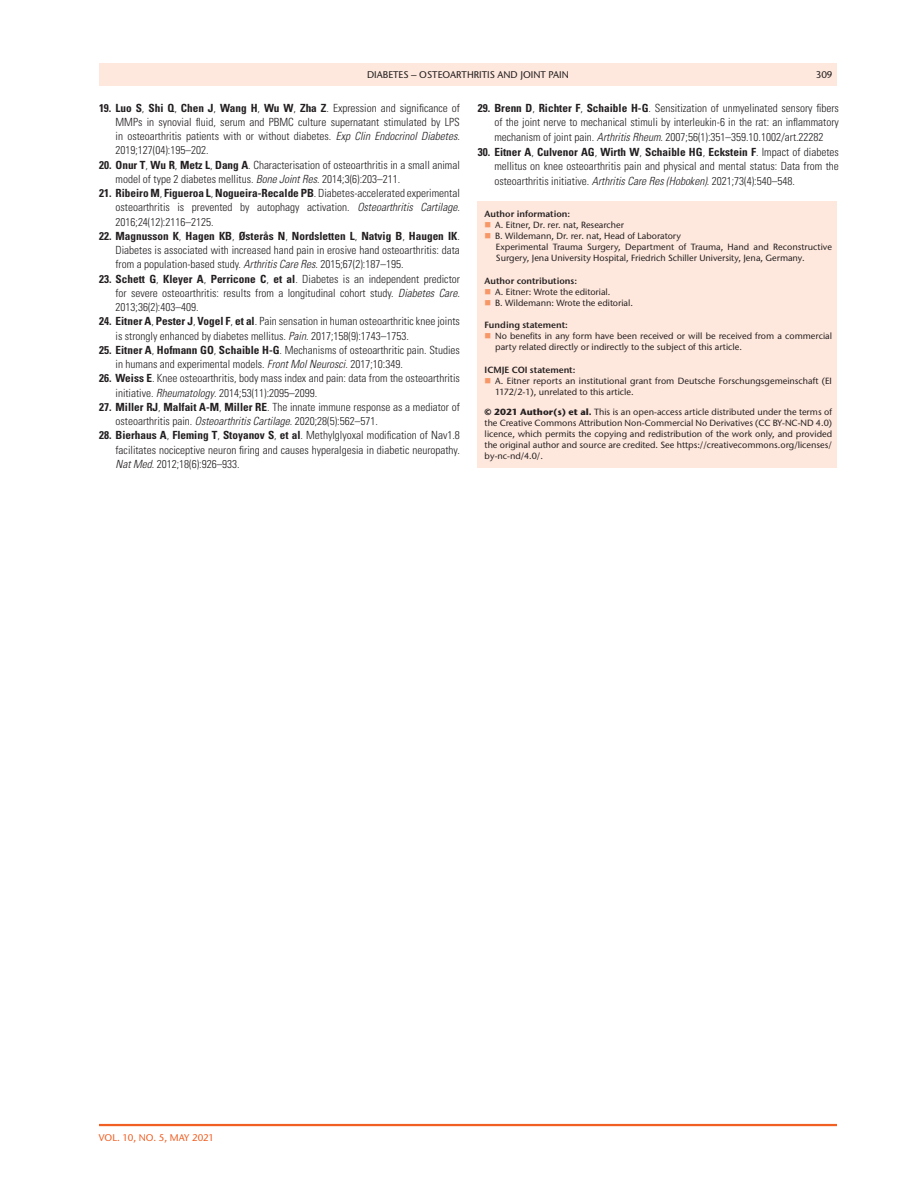
<style>
.page{position:relative;width:918px;height:1188px;background:#fff}
.page>*{position:absolute;margin:0;border:0;box-sizing:border-box;transform-origin:0 0}
.t1{font:300 condensed 11.25px/14.2px "Univers LT Std";color:#231f20;text-align:justify}
.t2{font:500 9.75px "Stone Sans ITC Pro";color:#231f20}
.t3{font:500 9.75px "Stone Sans ITC Pro";color:#f15f23}
.t4{font:500 9px/10.9px "Stone Sans ITC Pro";color:#231f20}
.t5{font:600 9px "Stone Sans ITC Pro";color:#231f20}
.s1{font-weight:700}
.s2{font-style:italic}
</style>
<div class="page">
<hr style="left:99px;top:1124px;width:738px;height:2px;background:#f15f23">
<div style="left:99px;top:63px;width:738px;height:23px;background:#fee7dc"></div>
<div style="left:477px;top:201px;width:360px;height:267px;background:#fee7dc"></div>
<p class="t2" style="left:367px;top:68px;width:203px">DIABETES – OSTEOARTHRITIS AND JOINT PAIN</p>
<p class="t2" style="left:816px;top:68px;width:18px">309</p>
<p class="t1" style="left:116px;top:101px;width:346px;text-indent:-17px"><span class="s1">19. Luo S</span>, <span class="s1">Shi Q</span>, <span class="s1">Chen J</span>, <span class="s1">Wang H</span>, <span class="s1">Wu W</span>, <span class="s1">Zha Z</span>. Expression and significance of MMPs in synovial fluid, serum and PBMC culture supernatant stimulated by LPS in osteoarthritis patients with or without diabetes. <span class="s2">Exp Clin Endocrinol Diabetes</span>.<br>2019;127(04):195–202.</p>
<p class="t1" style="left:116px;top:158px;width:346px;text-indent:-17px"><span class="s1">20. Onur T</span>, <span class="s1">Wu R</span>, <span class="s1">Metz L</span>, <span class="s1">Dang A</span>. Characterisation of osteoarthritis in a small animal model of type 2 diabetes mellitus. <span class="s2">Bone Joint Res</span>. 2014;3(6):203–211.</p>
<p class="t1" style="left:116px;top:186px;width:346px;text-indent:-17px"><span class="s1">21. Ribeiro M</span>, <span class="s1">Figueroa L</span>, <span class="s1">Nogueira-Recalde PB</span>. Diabetes-accelerated experimental osteoarthritis is prevented by autophagy activation. <span class="s2">Osteoarthritis Cartilage</span>.<br>2016;24(12):2116–2125.</p>
<p class="t1" style="left:116px;top:229px;width:346px;text-indent:-17px"><span class="s1">22. Magnusson K</span>, <span class="s1">Hagen KB</span>, <span class="s1">Østerås N</span>, <span class="s1">Nordsletten L</span>, <span class="s1">Natvig B</span>, <span class="s1">Haugen IK</span>.<br>Diabetes is associated with increased hand pain in erosive hand osteoarthritis: data from a population-based study. <span class="s2">Arthritis Care Res</span>. 2015;67(2):187–195.</p>
<p class="t1" style="left:116px;top:272px;width:346px;text-indent:-17px"><span class="s1">23. Schett G</span>, <span class="s1">Kleyer A</span>, <span class="s1">Perricone C</span>, <span class="s1">et al</span>. Diabetes is an independent predictor for severe osteoarthritis: results from a longitudinal cohort study. <span class="s2">Diabetes Care</span>.<br>2013;36(2):403–409.</p>
<p class="t1" style="left:116px;top:314px;width:346px;text-indent:-17px"><span class="s1">24. Eitner A</span>, <span class="s1">Pester J</span>, <span class="s1">Vogel F</span>, <span class="s1">et al</span>. Pain sensation in human osteoarthritic knee joints is strongly enhanced by diabetes mellitus. <span class="s2">Pain</span>. 2017;158(9):1743–1753.</p>
<p class="t1" style="left:116px;top:343px;width:346px;text-indent:-17px"><span class="s1">25. Eitner A</span>, <span class="s1">Hofmann GO</span>, <span class="s1">Schaible H-G</span>. Mechanisms of osteoarthritic pain. Studies in humans and experimental models. <span class="s2">Front Mol Neurosci</span>. 2017;10:349.</p>
<p class="t1" style="left:116px;top:371px;width:346px;text-indent:-17px"><span class="s1">26. Weiss E</span>. Knee osteoarthritis, body mass index and pain: data from the osteoarthritis initiative. <span class="s2">Rheumatology</span>. 2014;53(11):2095–2099.</p>
<p class="t1" style="left:116px;top:400px;width:346px;text-indent:-17px"><span class="s1">27. Miller RJ</span>, <span class="s1">Malfait A-M</span>, <span class="s1">Miller RE</span>. The innate immune response as a mediator of osteoarthritis pain. <span class="s2">Osteoarthritis Cartilage</span>. 2020;28(5):562–571.</p>
<p class="t1" style="left:116px;top:428px;width:346px;text-indent:-16px"><span class="s1">28. Bierhaus A</span>, <span class="s1">Fleming T</span>, <span class="s1">Stoyanov S</span>, <span class="s1">et al</span>. Methylglyoxal modification of Nav1.8 facilitates nociceptive neuron firing and causes hyperalgesia in diabetic neuropathy.<br><span class="s2">Nat Med</span>. 2012;18(6):926–933.</p>
<p class="t1" style="left:494px;top:100px;width:346px;line-height:14.7px;text-indent:-17px"><span class="s1">29. Brenn D</span>, <span class="s1">Richter F</span>, <span class="s1">Schaible H-G</span>. Sensitization of unmyelinated sensory fibers of the joint nerve to mechanical stimuli by interleukin-6 in the rat: an inflammatory mechanism of joint pain. <span class="s2">Arthritis Rheum</span>. 2007;56(1):351–359.10.1002/art.22282</p>
<p class="t1" style="left:494px;top:144px;width:346px;line-height:14.7px;text-indent:-17px"><span class="s1">30. Eitner A</span>, <span class="s1">Culvenor AG</span>, <span class="s1">Wirth W</span>, <span class="s1">Schaible HG</span>, <span class="s1">Eckstein F</span>. Impact of diabetes mellitus on knee osteoarthritis pain and physical and mental status: Data from the osteoarthritis initiative. <span class="s2">Arthritis Care Res (Hoboken)</span>. 2021;73(4):540–548.</p>
<p class="t5" style="left:485px;top:208px;width:87px">Author information:</p>
<p class="t4" style="left:495px;top:219px;width:338px">A. Eitner, Dr. rer. nat, Researcher<br>B. Wildemann, Dr. rer. nat, Head of Laboratory<br>Experimental Trauma Surgery, Department of Trauma, Hand and Reconstructive Surgery, Jena University Hospital, Friedrich Schiller University, Jena, Germany.</p>
<p class="t5" style="left:485px;top:275px;width:94px">Author contributions:</p>
<p class="t4" style="left:495px;top:286px;width:139px">A. Eitner: Wrote the editorial.<br>B. Wildemann: Wrote the editorial.</p>
<p class="t5" style="left:485px;top:320px;width:85px">Funding statement:</p>
<p class="t4" style="left:495px;top:331px;width:338px">No benefits in any form have been received or will be received from a commercial party related directly or indirectly to the subject of this article.</p>
<p class="t5" style="left:485px;top:364px;width:92px">ICMJE COI statement:</p>
<p class="t4" style="left:495px;top:376px;width:338px">A. Eitner reports an institutional grant from Deutsche Forschungsgemeinschaft (EI<br>1172/2-1), unrelated to this article.</p>
<p class="t4" style="left:485px;top:406px;width:349px;text-align:justify"><span class="s1">© 2021 Author(s) et al.</span> This is an open-access article distributed under the terms of the Creative Commons Attribution Non-Commercial No Derivatives (CC BY-NC-ND 4.0) licence, which permits the copying and redistribution of the work only, and provided the original author and source are credited. See https://creativecommons.org/licenses/ by-nc-nd/4.0/.</p>
<p class="t3" style="left:99px;top:1132px;width:117px">VOL. 10, NO. 5, MAY 2021</p>
</div>
